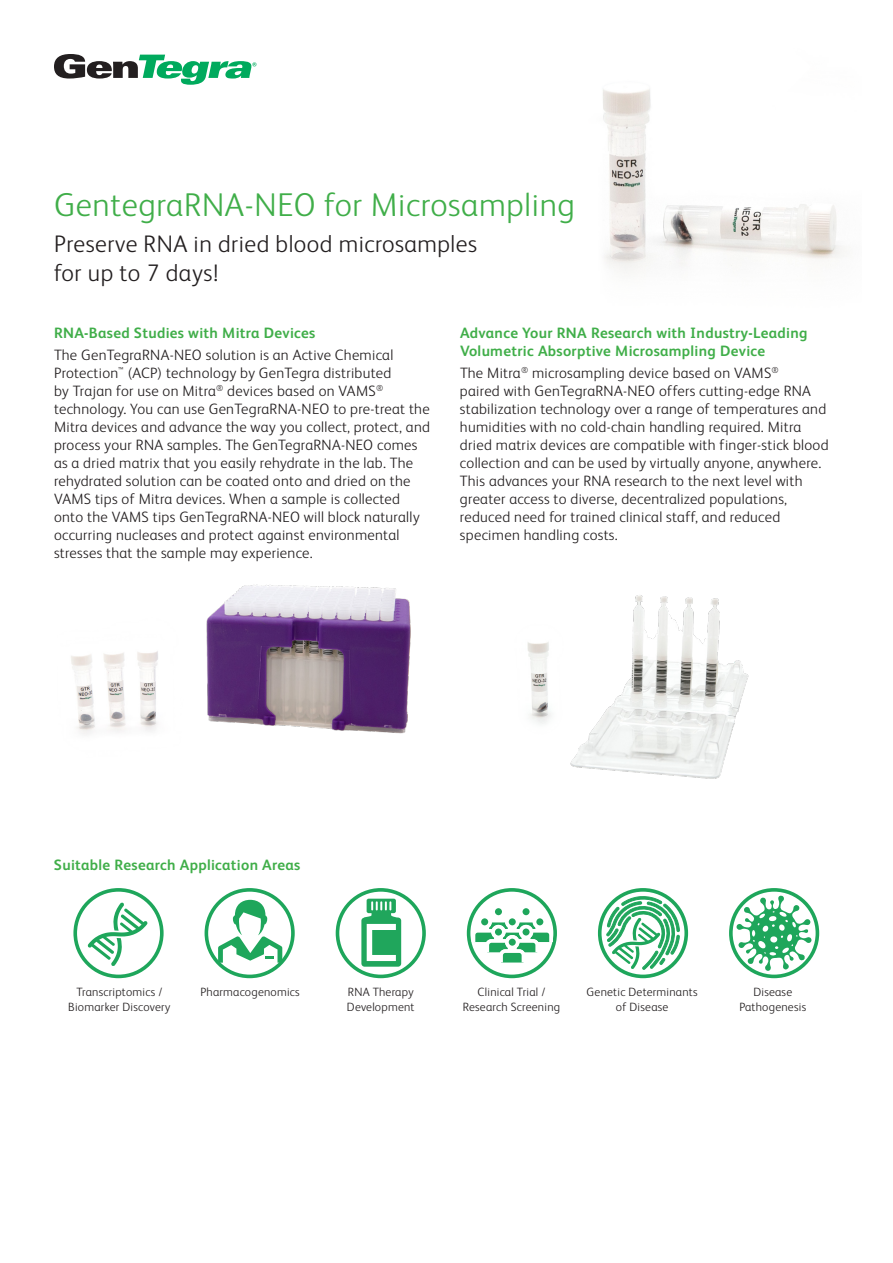
<style>
.page{position:relative;width:893px;height:1263px;background:#fff}
.page>*{position:absolute;margin:0;border:0;box-sizing:border-box;transform-origin:0 0}
.t1{font:300 33px "FS Albert Pro";letter-spacing:.02em;color:#40ae49}
.subtitle{font:300 24px/28.8px "FS Albert Pro";letter-spacing:.02em;color:#231f20}
.body{font:300 15px/18px "FS Albert Pro";letter-spacing:.02em;color:#231f20}
.body_bold{font:700 15px/18px "FS Albert Pro";letter-spacing:.02em;color:#40ae49}
.table_C{font:300 12px/15px "FS Albert Pro";letter-spacing:.02em;color:#231f20;text-align:center}
</style>
<div class="page">
<img style="left:527px;top:595px;width:222px;height:184px">
<img style="left:71px;top:584px;width:340px;height:151px">
<svg style="left:54px;top:54px;width:202px;height:31px"></svg>
<img style="left:603px;top:89px;width:242px;height:184px">
<svg style="left:75px;top:890px;width:87px;height:86px"></svg>
<div style="left:73px;top:888px;width:91px;height:90px;border:4px solid #1ea65b;border-radius:50%"></div>
<svg style="left:88px;top:902px;width:60px;height:64px"></svg>
<svg style="left:206px;top:890px;width:87px;height:86px"></svg>
<div style="left:205px;top:888px;width:90px;height:90px;border:4px solid #1ea65b;border-radius:50%"></div>
<svg style="left:218px;top:900px;width:64px;height:63px"></svg>
<div style="left:336px;top:888px;width:90px;height:90px;border:4px solid #1ea65b;border-radius:50%"></div>
<svg style="left:361px;top:899px;width:40px;height:68px"></svg>
<div style="left:467px;top:888px;width:90px;height:90px;border:4px solid #1ea65b;border-radius:50%"></div>
<div style="left:493px;top:906px;width:11px;height:11px;background:#1ea65b;border-radius:50%"></div>
<div style="left:491px;top:904px;width:15px;height:15px;border:4px solid #fff;border-radius:50%"></div>
<div style="left:521px;top:906px;width:10px;height:11px;background:#1ea65b;border-radius:50%"></div>
<div style="left:519px;top:904px;width:14px;height:15px;border:4px solid #fff;border-radius:50%"></div>
<div style="left:505px;top:915px;width:14px;height:14px;border:4px solid #fff;border-radius:50%"></div>
<div style="left:477px;top:915px;width:15px;height:14px;border:4px solid #fff;border-radius:50%"></div>
<div style="left:533px;top:915px;width:14px;height:14px;border:4px solid #fff;border-radius:50%"></div>
<svg style="left:470px;top:917px;width:85px;height:49px"></svg>
<svg style="left:600px;top:890px;width:86px;height:86px"></svg>
<div style="left:598px;top:888px;width:90px;height:90px;border:4px solid #1ea65b;border-radius:50%"></div>
<svg style="left:606px;top:896px;width:74px;height:74px"></svg>
<svg style="left:731px;top:890px;width:86px;height:86px"></svg>
<div style="left:729px;top:888px;width:90px;height:90px;border:4px solid #1ea65b;border-radius:50%"></div>
<svg style="left:736px;top:895px;width:76px;height:76px"></svg>
<p class="t1" style="left:54px;top:182px;width:522px">GentegraRNA-NEO for Microsampling</p>
<p class="subtitle" style="left:54px;top:228px;width:424px">Preserve RNA in dried blood microsamples for up to 7 days!</p>
<p class="body_bold" style="left:54px;top:324px;width:263px">RNA-Based Studies with Mitra Devices</p>
<p class="body" style="left:54px;top:345px;width:378px">The GenTegraRNA-NEO solution is an Active Chemical Protection<sup>™</sup> (ACP) technology by GenTegra distributed<br>by Trajan for use on Mitra<sup>®</sup> devices based on VAMS<sup>® </sup>technology. You can use GenTegraRNA-NEO to pre-treat the Mitra devices and advance the way you collect, protect, and process your RNA samples. The GenTegraRNA-NEO comes as a dried matrix that you easily rehydrate in the lab. The rehydrated solution can be coated onto and dried on the VAMS tips of Mitra devices. When a sample is collected onto the VAMS tips GenTegraRNA-NEO will block naturally occurring nucleases and protect against environmental stresses that the sample may experience.</p>
<p class="body_bold" style="left:460px;top:324px;width:349px">Advance Your RNA Research with Industry-Leading<br>Volumetric Absorptive Microsampling Device</p>
<p class="body" style="left:460px;top:363px;width:370px">The Mitra<sup>®</sup> microsampling device based on VAMS<sup>®<br></sup>paired with GenTegraRNA-NEO offers cutting-edge RNA stabilization technology over a range of temperatures and humidities with no cold-chain handling required. Mitra dried matrix devices are compatible with finger-stick blood collection and can be used by virtually anyone, anywhere.<br>This advances your RNA research to the next level with greater access to diverse, decentralized populations, reduced need for trained clinical staff, and reduced specimen handling costs.</p>
<p class="body_bold" style="left:54px;top:855px;width:248px">Suitable Research Application Areas</p>
<p class="table_C" style="left:68px;top:984px;width:104px">Transcriptomics /<br>Biomarker Discovery</p>
<p class="table_C" style="left:200px;top:984px;width:101px">Pharmacogenomics</p>
<p class="table_C" style="left:347px;top:984px;width:69px;text-align:left">RNA Therapy<br>Development</p>
<p class="table_C" style="left:463px;top:984px;width:99px">Clinical Trial /<br>Research Screening</p>
<p class="table_C" style="left:587px;top:984px;width:112px">Genetic Determinants of Disease</p>
<p class="table_C" style="left:739px;top:984px;width:68px">Disease<br>Pathogenesis</p>
</div>
